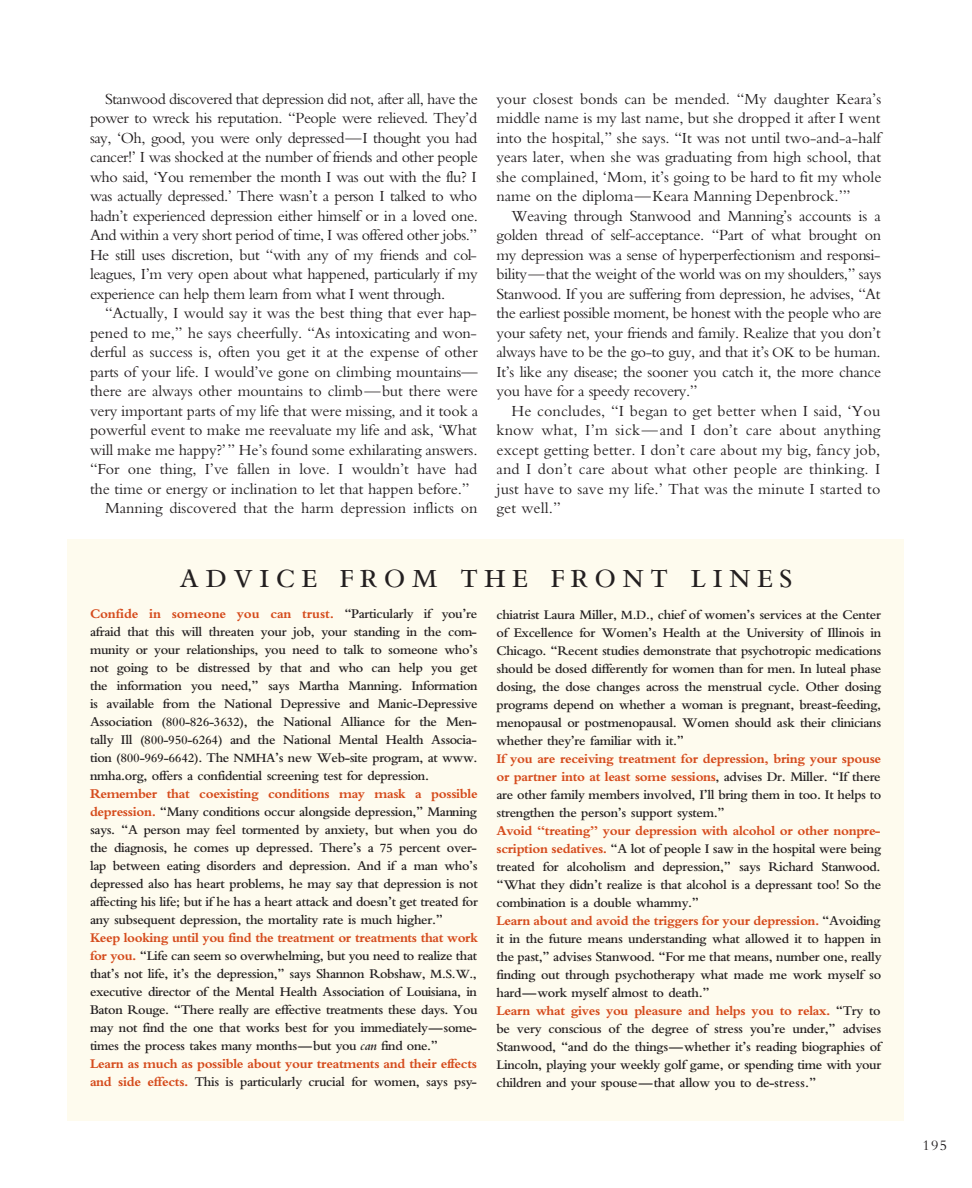
<style>
.page{position:relative;width:972px;height:1188px;background:#fff}
.page>*{position:absolute;margin:0;border:0;box-sizing:border-box;transform-origin:0 0}
.t1{font:39px "Bembo SC";letter-spacing:.145em;color:#231f20}
.t2{font:16.2px/19.5px "Bembo";letter-spacing:-.01em;color:#231f20;text-align:justify}
.t3{font:15px "Bembo";color:#231f20}
.t4{font:600 13.8px/18px "Bembo";letter-spacing:-.025em;color:#231f20;text-align:justify}
.s1{font-size:15px}
.s2{font-size:13.2px}
.s3{font-weight:700;color:#d54b1c}
.s4{font-style:italic}
</style>
<div class="page">
<div style="left:68px;top:539px;width:836px;height:581px;background:#fefbee"></div>
<p class="t2" style="left:90px;top:88px;width:389px;text-indent:15px">Stanwood discovered that depression did not, after all, have the power to wreck his reputation. “People were relieved. They’d say, ‘Oh, good, you were only depressed—I thought you had cancer!’ I was shocked at the number of friends and other people who said, ‘You remember the month I was out with the flu? I was actually depressed.’ There wasn’t a person I talked to who hadn’t experienced depression either himself or in a loved one.<br>And within a very short period of time, I was offered other jobs.” He still uses discretion, but “with any of my friends and col&shy;leagues, I’m very open about what happened, particularly if my experience can help them learn from what I went through.</p>
<p class="t2" style="left:105px;top:303px;width:373px">“Actually, I would say it was the best thing that ever hap-</p>
<p class="t2" style="left:90px;top:322px;width:388px">pened to me,” he says cheerfully. “As intoxicating and won-</p>
<p class="t2" style="left:90px;top:342px;width:389px">derful as success is, often you get it at the expense of other</p>
<p class="t2" style="left:90px;top:361px;width:389px">parts of your life. I would’ve gone on climbing mountains—</p>
<p class="t2" style="left:90px;top:381px;width:389px">there are always other mountains to climb—but there were</p>
<p class="t2" style="left:90px;top:400px;width:390px">very important parts of my life that were missing, and it took a</p>
<p class="t2" style="left:90px;top:420px;width:388px">powerful event to make me reevaluate my life and ask, ‘What</p>
<p class="t2" style="left:90px;top:439px;width:389px">will make me happy?’” He’s found some exhilarating answers.</p>
<p class="t2" style="left:90px;top:459px;width:389px">“For one thing, I’ve fallen in love. I wouldn’t have had</p>
<p class="t2" style="left:90px;top:478px;width:381px">the time or energy or inclination to let that happen before.”</p>
<p class="t2" style="left:105px;top:498px;width:374px">Manning discovered that the harm depression inflicts on</p>
<p class="t2" style="left:496px;top:88px;width:386px">your closest bonds can be mended. “My daughter Keara’s middle name is my last name, but she dropped it after I went into the hospital,” she says. “It was not until two-and-a-half years later, when she was graduating from high school, that she complained, ‘Mom, it’s going to be hard to fit my whole name on the diploma—Keara Manning Depenbrock.’”</p>
<p class="t2" style="left:496px;top:205px;width:386px;text-indent:15px">Weaving through Stanwood and Manning’s accounts is a golden thread of self-acceptance. “Part of what brought on my depression was a sense of hyperperfectionism and responsi&shy;bility—that the weight of the world was on my shoulders,” says Stanwood. If you are suffering from depression, he advises, “At the earliest possible moment, be honest with the people who are your safety net, your friends and family. Realize that you don’t always have to be the go-to guy, and that it’s <span class="s1">OK</span> to be human.<br>It’s like any disease; the sooner you catch it, the more chance you have for a speedy recovery.”</p>
<p class="t2" style="left:496px;top:400px;width:386px;text-indent:15px">He concludes, “I began to get better when I said, ‘You know what, I’m sick—and I don’t care about anything except getting better. I don’t care about my big, fancy job, and I don’t care about what other people are thinking. I just have to save my life.’ That was the minute I started to get well.”</p>
<h1 class="t1" style="left:179px;top:554px;width:615px">advice from the front lines</h1>
<p class="t4" style="left:496px;top:606px;width:386px">chiatrist Laura Miller, <span class="s2">M.D.</span>, chief of women’s services at the Center of Excellence for Women’s Health at the University of Illinois in Chicago. “Recent studies demonstrate that psychotropic medications should be dosed differently for women than for men. In luteal phase dosing, the dose changes across the menstrual cycle. Other dosing programs depend on whether a woman is pregnant, breast-feeding, menopausal or postmenopausal. Women should ask their clinicians whether they’re familiar with it.”</p>
<p class="t4" style="left:496px;top:750px;width:387px"><span class="s3">If you are receiving treatment for depression, bring your spouse or partner into at least some sessions</span>, advises Dr. Miller. “If there are other family members involved, I’ll bring them in too. It helps to strengthen the person’s support system.”</p>
<p class="t4" style="left:496px;top:822px;width:386px;text-align:left"><span class="s3">Avoid “treating” your depression with alcohol or other nonpre&shy;scription sedatives.</span> “A lot of people I saw in the hospital were being treated for alcoholism and depression,” says Richard Stanwood. “What they didn’t realize is that alcohol is a depressant too! So the combination is a double whammy.”<br><span class="s3">Learn about and avoid the triggers for your depression.</span> “Avoiding it in the future means understanding what allowed it to happen in the past,” advises Stanwood. “For me that means, number one, really finding out through psychotherapy what made me work myself so hard—work myself almost to death.”<br><span class="s3">Learn what gives you pleasure and helps you to relax.</span> “Try to be very conscious of the degree of stress you’re under,” advises Stanwood, “and do the things—whether it’s reading biographies of Lincoln, playing your weekly golf game, or spending time with your children and your spouse—that allow you to de-stress.”</p>
<p class="t4" style="left:90px;top:605px;width:389px"><span class="s3">Confide in someone you can trust.</span> “Particularly if you’re afraid that this will threaten your job, your standing in the com&shy;munity or your relationships, you need to talk to someone who’s not going to be distressed by that and who can help you get the information you need,” says Martha Manning. Information is available from the National Depressive and Manic-Depressive Association <span class="s2">(800-826-3632)</span>, the National Alliance for the Men&shy;tally Ill <span class="s2">(800-950-6264)</span> and the National Mental Health Associa&shy;tion <span class="s2">(800-969-6642)</span>. The <span class="s2">NMHA</span>’s new Web-site program, at www. nmha.org, offers a confidential screening test for depression.</p>
<p class="t4" style="left:90px;top:785px;width:390px"><span class="s3">Remember that coexisting conditions may mask a possible depression.</span> “Many conditions occur alongside depression,” Manning says. “A person may feel tormented by anxiety, but when you do the diagnosis, he comes up depressed. There’s a <span class="s2">75</span> percent over&shy;lap between eating disorders and depression. And if a man who’s depressed also has heart problems, he may say that depression is not affecting his life; but if he has a heart attack and doesn’t get treated for any subsequent depression, the mortality rate is much higher.”</p>
<p class="t4" style="left:90px;top:929px;width:389px;text-align:left"><span class="s3">Keep looking until you find the treatment or treatments that work for you.</span> “Life can seem so overwhelming, but you need to realize that that’s not life, it’s the depression,” says Shannon Robshaw, <span class="s2">M.S.W.</span>, executive director of the Mental Health Association of Louisiana, in Baton Rouge. “There really are effective treatments these days. You may not find the one that works best for you immediately—some&shy;times the process takes many months—but you <span class="s4">can</span> find one.”<br><span class="s3">Learn as much as possible about your treatments and their effects and side effects.</span> This is particularly crucial for women, says psy-</p>
<p class="t3" style="left:922px;top:1137px;width:26px">195</p>
</div>
